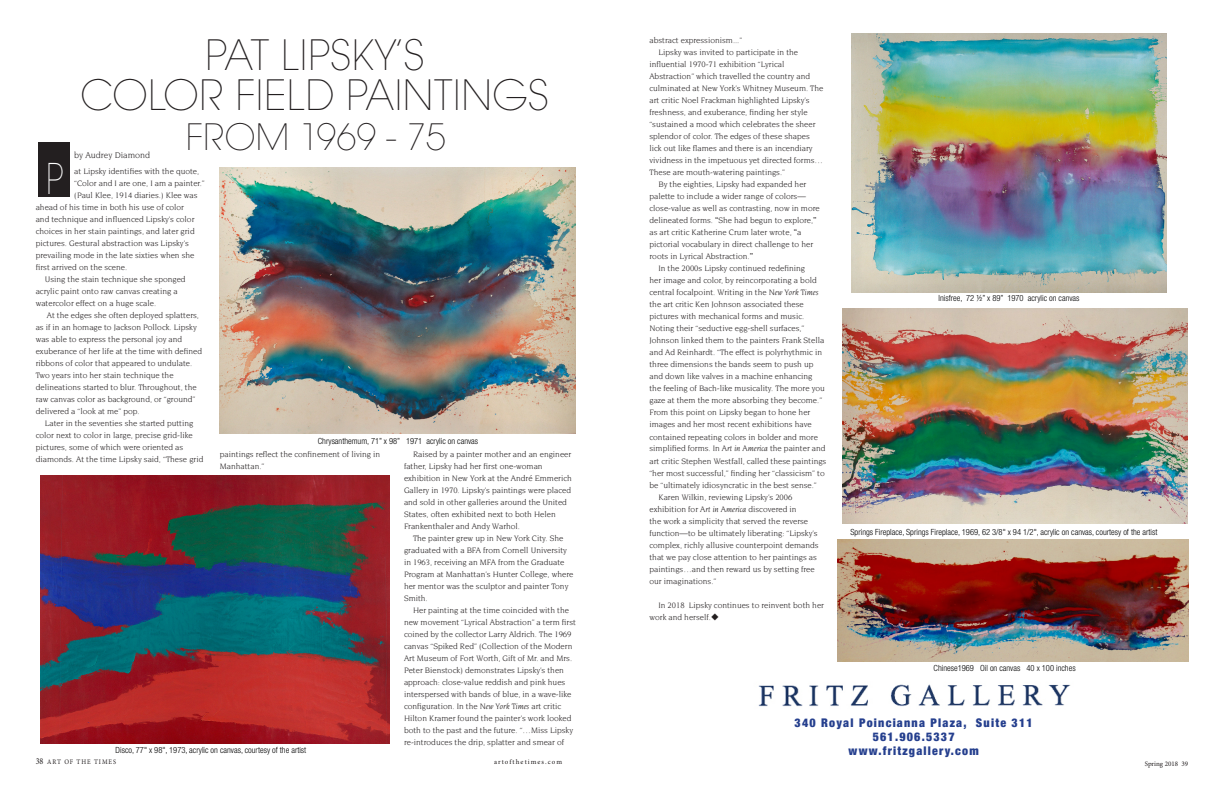
<style>
.page{position:relative;width:1224px;height:792px;background:#fff}
.page>*{position:absolute;margin:0;border:0;box-sizing:border-box;transform-origin:0 0}
.Headline_1{font:46px "Avant Garde Ext Lit ITC";color:#231f20}
.t1{font:200 42px "Avant Garde";color:#fff;scale:.77 1}
.Headline_1-2{font:40px "Avant Garde Ext Lit ITC";color:#231f20}
.t2{font:900 condensed 12px "Helvetica Neue";letter-spacing:.1em;color:#253f8e}
.By_Line{font:9px "Novarese";color:#231f20}
.Editorial_2{font:8.5px/12px "Novarese";color:#231f20}
.Editorial{font:8.5px/11.9px "Novarese";color:#231f20}
.t3{font:300 condensed 8.5px "Helvetica Neue";color:#000}
.t4{font:7px "Minion Pro";letter-spacing:.145em;color:#231f20}
.t5{font:7px "Minion Pro";letter-spacing:.145em;color:#231f20;scale:.9 1}
.t6{font:7px "Minion Pro";color:#231f20}
.s1{font-style:italic}
.s2{font-size:9px}
.s3{font-family:"Minion Pro"}
</style>
<div class="page">
<img style="left:837px;top:539px;width:351px;height:122px">
<img style="left:41px;top:475px;width:348px;height:268px">
<div style="left:39px;top:142px;width:31px;height:55px;background:#231f20"></div>
<img style="left:842px;top:308px;width:345px;height:215px">
<img style="left:220px;top:168px;width:356px;height:265px">
<img style="left:758px;top:684px;width:313px;height:23px">
<img style="left:851px;top:34px;width:315px;height:258px">
<p class="Headline_1" style="left:205px;top:29px;width:221px">PAT LIPSKY’S</p>
<p class="Headline_1" style="left:81px;top:69px;width:470px">COLOR FIELD PAINTINGS</p>
<p class="Headline_1-2" style="left:185px;top:115px;width:262px">FROM 1969 - 75</p>
<p class="Editorial" style="left:74px;top:165px;width:127px">at Lipsky identifies with the quote,</p>
<p class="Editorial" style="left:74px;top:177px;width:132px">“Color and I are one, I am a painter.”</p>
<p class="Editorial" style="left:74px;top:189px;width:125px">(Paul Klee, 1914 diaries.) Klee was</p>
<p class="Editorial" style="left:36px;top:201px;width:150px">ahead of his time in both his use of color</p>
<p class="Editorial" style="left:36px;top:213px;width:160px">and technique and influenced Lipsky’s color</p>
<p class="Editorial" style="left:36px;top:225px;width:160px">choices in her stain paintings, and later grid</p>
<p class="Editorial" style="left:36px;top:237px;width:155px">pictures. Gestural abstraction was Lipsky’s</p>
<p class="Editorial" style="left:36px;top:249px;width:160px">prevailing mode in the late sixties when she</p>
<p class="Editorial" style="left:36px;top:261px;width:93px">first arrived on the scene.</p>
<p class="Editorial_2" style="left:36px;top:273px;width:151px;text-indent:9px">Using the stain technique she sponged acrylic paint onto raw canvas creating a watercolor effect on a huge scale.</p>
<p class="Editorial_2" style="left:36px;top:309px;width:168px;text-indent:11px">At the edges she often deployed splatters, as if in an homage to Jackson Pollock. Lipsky was able to express the personal joy and exuberance of her life at the time with defined ribbons of color that appeared to undulate.<br>Two years into her stain technique the delineations started to blur. Throughout, the raw canvas color as background, or “ground” delivered a “look at me” pop.</p>
<p class="Editorial_2" style="left:36px;top:417px;width:159px;text-align:justify;text-indent:9px">Later in the seventies she started putting color next to color in large, precise grid-like pictures, some of which were oriented as</p>
<p class="Editorial" style="left:36px;top:453px;width:169px">diamonds. At the time Lipsky said, “These grid</p>
<p class="Editorial" style="left:220px;top:448px;width:162px">paintings reflect the confinement of living in<br>Manhattan.”</p>
<p class="Editorial_2" style="left:404px;top:448px;width:169px;text-indent:9px">Raised by a painter mother and an engineer father, Lipsky had her first one-woman exhibition in New York at the André Emmerich Gallery in 1970. Lipsky’s paintings were placed and sold in other galleries around the United States, often exhibited next to both Helen Frankenthaler and Andy Warhol.</p>
<p class="Editorial_2" style="left:404px;top:532px;width:171px;text-indent:9px">The painter grew up in New York City. She graduated with a BFA from Cornell University in 1963, receiving an MFA from the Graduate Program at Manhattan’s Hunter College, where her mentor was the sculptor and painter Tony Smith.</p>
<p class="Editorial_2" style="left:404px;top:604px;width:174px;text-indent:9px">Her painting at the time coincided with the new movement “Lyrical Abstraction” a term first coined by the collector Larry Aldrich. The 1969 canvas “Spiked Red” (Collection of the Modern Art Museum of Fort Worth, Gift of Mr. and Mrs.<br>Peter Bienstock) demonstrates Lipsky’s then approach: close-value reddish and pink hues interspersed with bands of blue, in a wave-like configuration. In the <span class="s1">New York Times</span> art critic Hilton Kramer found the painter’s work looked both to the past and the future. “…Miss Lipsky re-introduces the drip, splatter and smear of</p>
<p class="By_Line" style="left:74px;top:150px;width:78px">by Audrey Diamond</p>
<p class="t1" style="left:46px;top:154px;width:23px">P</p>
<p class="t3" style="left:318px;top:436px;width:162px">Chrysanthemum, 71” x 98” 1971 acrylic on canvas</p>
<p class="t3" style="left:116px;top:745px;width:192px">Disco, 77" x 98", 1973, acrylic on canvas, courtesy of the artist</p>
<p class="t5" style="left:36px;top:756px;width:91px"><span class="s2">38</span> ART OF THE TIMES</p>
<p class="t4" style="left:494px;top:756px;width:70px">artofthetimes.com</p>
<p class="Editorial_2" style="left:649px;top:34px;width:94px">abstract expressionism..."</p>
<p class="Editorial_2" style="left:658px;top:46px;width:141px">Lipsky was invited to participate in the</p>
<p class="Editorial_2" style="left:649px;top:58px;width:136px">influential 1970-71 exhibition “Lyrical</p>
<p class="Editorial_2" style="left:649px;top:70px;width:162px">Abstraction” which travelled the country and</p>
<p class="Editorial_2" style="left:649px;top:82px;width:175px">culminated at New York’s Whitney Museum. The</p>
<p class="Editorial_2" style="left:649px;top:94px;width:162px">art critic Noel Frackman highlighted Lipsky’s</p>
<p class="Editorial_2" style="left:649px;top:106px;width:160px">freshness, and exuberance, finding her style</p>
<p class="Editorial_2" style="left:649px;top:118px;width:168px">“sustained a mood which celebrates the sheer</p>
<p class="Editorial_2" style="left:649px;top:130px;width:162px">splendor of color. The edges of these shapes</p>
<p class="Editorial_2" style="left:649px;top:142px;width:165px">lick out like flames and there is an incendiary</p>
<p class="Editorial_2" style="left:649px;top:154px;width:175px">vividness in the impetuous yet directed forms…</p>
<p class="Editorial_2" style="left:649px;top:166px;width:137px">These are mouth-watering paintings.”</p>
<p class="Editorial_2" style="left:658px;top:178px;width:149px">By the eighties, Lipsky had expanded her</p>
<p class="Editorial_2" style="left:649px;top:190px;width:158px">palette to include a wider range of colors—</p>
<p class="Editorial_2" style="left:649px;top:202px;width:172px">close-value as well as contrasting, now in more</p>
<p class="Editorial_2" style="left:649px;top:214px;width:169px">delineated forms. <span class="s3">“</span>She had begun to explore,<span class="s3">”</span></p>
<p class="Editorial_2" style="left:649px;top:226px;width:153px">as art critic Katherine Crum later wrote, <span class="s3">“</span>a</p>
<p class="Editorial_2" style="left:649px;top:238px;width:165px">pictorial vocabulary in direct challenge to her</p>
<p class="Editorial_2" style="left:649px;top:250px;width:105px">roots in Lyrical Abstraction.<span class="s3">”</span></p>
<p class="Editorial_2" style="left:658px;top:262px;width:148px">In the 2000s Lipsky continued redefining</p>
<p class="Editorial_2" style="left:649px;top:274px;width:169px">her image and color, by reincorporating a bold</p>
<p class="Editorial_2" style="left:649px;top:286px;width:170px">central focalpoint. Writing in the <span class="s1">New York Times</span></p>
<p class="Editorial_2" style="left:649px;top:298px;width:156px">the art critic Ken Johnson associated these</p>
<p class="Editorial_2" style="left:649px;top:310px;width:156px">pictures with mechanical forms and music.</p>
<p class="Editorial_2" style="left:649px;top:322px;width:156px">Noting their “seductive egg-shell surfaces,”</p>
<p class="Editorial_2" style="left:649px;top:334px;width:176px">Johnson linked them to the painters Frank Stella</p>
<p class="Editorial_2" style="left:649px;top:346px;width:174px">and Ad Reinhardt. “The effect is polyrhythmic in</p>
<p class="Editorial_2" style="left:649px;top:358px;width:165px">three dimensions the bands seem to push up</p>
<p class="Editorial_2" style="left:649px;top:370px;width:164px">and down like valves in a machine enhancing</p>
<p class="Editorial_2" style="left:649px;top:382px;width:177px">the feeling of Bach-like musicality. The more you</p>
<p class="Editorial_2" style="left:649px;top:394px;width:174px">gaze at them the more absorbing they become.”</p>
<p class="Editorial_2" style="left:649px;top:406px;width:162px">From this point on Lipsky began to hone her</p>
<p class="Editorial_2" style="left:649px;top:418px;width:164px">images and her most recent exhibitions have</p>
<p class="Editorial_2" style="left:649px;top:430px;width:170px">contained repeating colors in bolder and more</p>
<p class="Editorial_2" style="left:649px;top:442px;width:178px">simplified forms. In <span class="s1">Art in America</span> the painter and</p>
<p class="Editorial_2" style="left:649px;top:454px;width:178px">art critic Stephen Westfall, called these paintings</p>
<p class="Editorial_2" style="left:649px;top:466px;width:177px">“her most successful,” finding her “classicism” to</p>
<p class="Editorial_2" style="left:649px;top:478px;width:169px">be “ultimately idiosyncratic in the best sense.”</p>
<p class="Editorial_2" style="left:658px;top:490px;width:135px">Karen Wilkin, reviewing Lipsky’s 2006</p>
<p class="Editorial_2" style="left:649px;top:502px;width:149px">exhibition for <span class="s1">Art in America</span> discovered in</p>
<p class="Editorial_2" style="left:649px;top:514px;width:160px">the work a simplicity that served the reverse</p>
<p class="Editorial_2" style="left:649px;top:526px;width:170px">function—to be ultimately liberating: “Lipsky’s</p>
<p class="Editorial_2" style="left:649px;top:538px;width:171px">complex, richly allusive counterpoint demands</p>
<p class="Editorial_2" style="left:649px;top:550px;width:169px">that we pay close attention to her paintings as</p>
<p class="Editorial_2" style="left:649px;top:562px;width:167px">paintings…and then reward us by setting free</p>
<p class="Editorial_2" style="left:649px;top:574px;width:68px">our imaginations.”</p>
<p class="Editorial_2" style="left:649px;top:598px;width:176px;text-indent:9px">In 2018 Lipsky continues to reinvent both her work and herself.◆</p>
<p class="t3" style="left:938px;top:293px;width:142px">Inisfree, 72 ½” x 89” 1970 acrylic on canvas</p>
<p class="t3" style="left:850px;top:527px;width:308px">Springs Fireplace, Springs Fireplace, 1969, 62 3/8" x 94 1/2", acrylic on canvas, courtesy of the artist</p>
<p class="t3" style="left:933px;top:662px;width:144px">Chinese1969 Oil on canvas 40 x 100 inches</p>
<p class="t2" style="left:794px;top:715px;width:240px">340 Royal Poincianna Plaza, Suite 311</p>
<p class="t2" style="left:872px;top:729px;width:83px">561.906.5337</p>
<p class="t2" style="left:848px;top:743px;width:132px">www.fritzgallery.com</p>
<p class="t6" style="left:1144px;top:759px;width:45px">Spring 2018 39</p>
</div>
